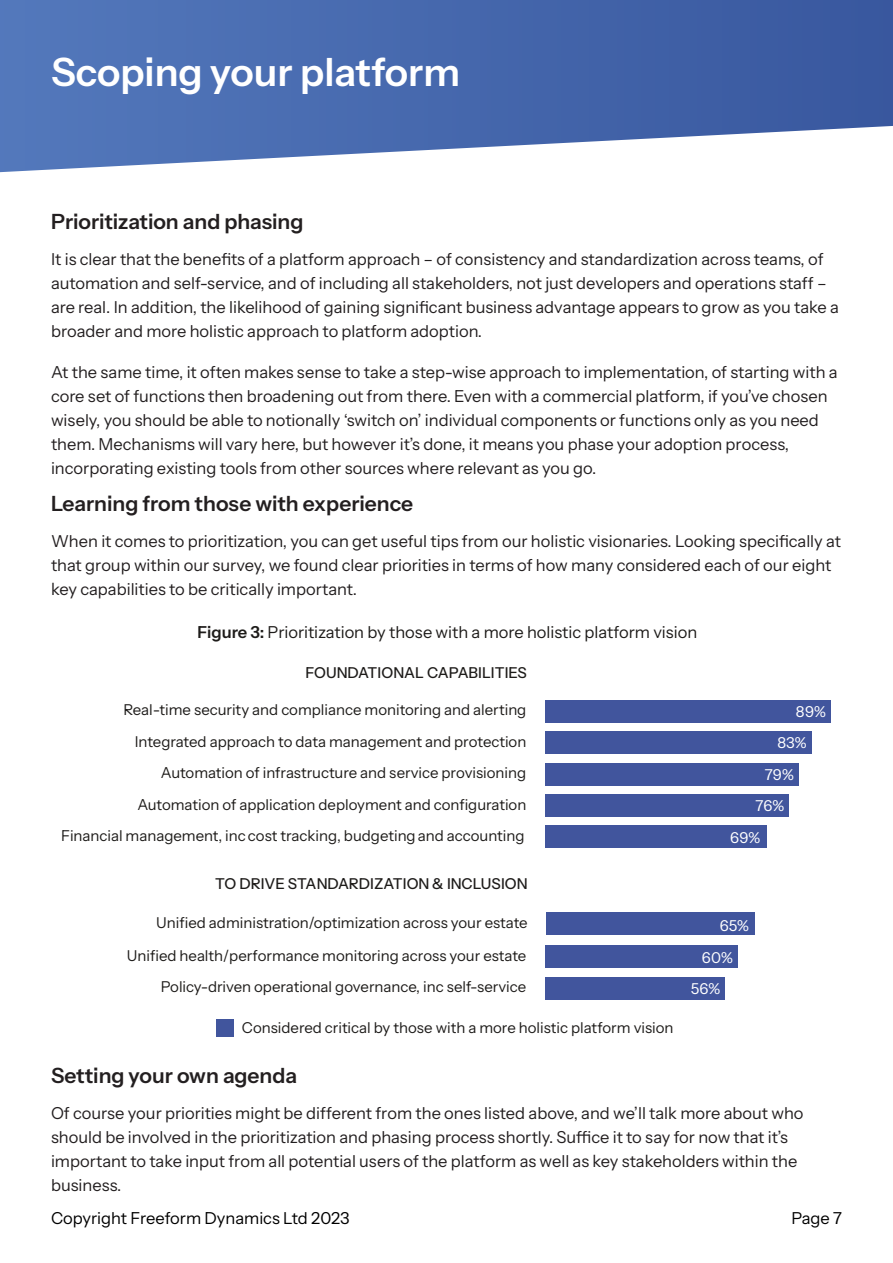
<style>
.page{position:relative;width:893px;height:1263px;background:#fff}
.page>*{position:absolute;margin:0;border:0;box-sizing:border-box;transform-origin:0 0}
.t1{font:600 39px "Instrument Sans";color:#fff}
.t2{font:600 21px "Instrument Sans";color:#231f20}
.t3{font:16.5px/24px "Instrument Sans";color:#231f20}
.t4{font:16.5px "Instrument Sans";color:#1e1c1a}
.t5{font:16.5px "Instrument Sans";color:#000}
.t6{font:15px "Instrument Sans";color:#1e1c1a}
.t7{font:500 15px "Instrument Sans";color:#1e1c1a}
.t8{font:15px "Instrument Sans";letter-spacing:.01em;color:#fff}
.s1{font-weight:600}
</style>
<div class="page">
<svg style="left:0;top:0;width:893px;height:172px;background:#5e7cb8"></svg>
<div style="left:216px;top:1019px;width:17px;height:17px;background:#41559d"></div>
<div style="left:545px;top:700px;width:285px;height:22px;background:#41559d"></div>
<div style="left:545px;top:731px;width:266px;height:23px;background:#41559d"></div>
<div style="left:545px;top:763px;width:253px;height:22px;background:#41559d"></div>
<div style="left:545px;top:794px;width:244px;height:23px;background:#41559d"></div>
<div style="left:545px;top:825px;width:221px;height:23px;background:#41559d"></div>
<div style="left:547px;top:912px;width:208px;height:23px;background:#41559d"></div>
<div style="left:545px;top:945px;width:192px;height:23px;background:#41559d"></div>
<div style="left:545px;top:977px;width:180px;height:22px;background:#41559d"></div>
<h1 class="t1" style="left:51px;top:48px;width:411px">Scoping your platform</h1>
<p class="t2" style="left:51px;top:209px;width:254px">Prioritization and phasing</p>
<p class="t3" style="left:51px;top:247px;width:789px">It is clear that the benefits of a platform approach – of consistency and standardization across teams, of automation and self-service, and of including all stakeholders, not just developers and operations staff – are real. In addition, the likelihood of gaining significant business advantage appears to grow as you take a broader and more holistic approach to platform adoption.</p>
<p class="t3" style="left:51px;top:360px;width:788px">At the same time, it often makes sense to take a step-wise approach to implementation, of starting with a core set of functions then broadening out from there. Even with a commercial platform, if you’ve chosen wisely, you should be able to notionally ‘switch on’ individual components or functions only as you need them. Mechanisms will vary here, but however it’s done, it means you phase your adoption process, incorporating existing tools from other sources where relevant as you go.</p>
<p class="t2" style="left:51px;top:491px;width:364px">Learning from those with experience</p>
<p class="t3" style="left:51px;top:529px;width:791px">When it comes to prioritization, you can get useful tips from our holistic visionaries. Looking specifically at that group within our survey, we found clear priorities in terms of how many considered each of our eight key capabilities to be critically important.</p>
<p class="t4" style="left:198px;top:622px;width:501px"><span class="s1">Figure 3:</span> Prioritization by those with a more holistic platform vision</p>
<p class="t7" style="left:306px;top:663px;width:223px">FOUNDATIONAL CAPABILITIES</p>
<p class="t6" style="left:123px;top:701px;width:404px">Real-time security and compliance monitoring and alerting</p>
<p class="t8" style="left:796px;top:702px;width:31px">89%</p>
<p class="t8" style="left:777px;top:734px;width:31px">83%</p>
<p class="t8" style="left:765px;top:765px;width:30px">79%</p>
<p class="t8" style="left:756px;top:796px;width:30px">76%</p>
<p class="t8" style="left:730px;top:828px;width:32px">69%</p>
<p class="t6" style="left:135px;top:732px;width:393px">Integrated approach to data management and protection</p>
<p class="t6" style="left:161px;top:764px;width:367px">Automation of infrastructure and service provisioning</p>
<p class="t6" style="left:137px;top:795px;width:390px">Automation of application deployment and configuration</p>
<p class="t6" style="left:61px;top:826px;width:465px">Financial management, inc cost tracking, budgeting and accounting</p>
<p class="t7" style="left:215px;top:875px;width:314px">TO DRIVE STANDARDIZATION &amp; INCLUSION</p>
<p class="t6" style="left:156px;top:913px;width:373px">Unified administration/optimization across your estate</p>
<p class="t6" style="left:127px;top:946px;width:401px">Unified health/performance monitoring across your estate</p>
<p class="t6" style="left:161px;top:978px;width:367px">Policy-driven operational governance, inc self-service</p>
<p class="t6" style="left:242px;top:1018px;width:433px">Considered critical by those with a more holistic platform vision</p>
<p class="t8" style="left:720px;top:916px;width:31px">65%</p>
<p class="t8" style="left:702px;top:948px;width:32px">60%</p>
<p class="t8" style="left:691px;top:979px;width:31px">56%</p>
<p class="t2" style="left:51px;top:1062px;width:248px">Setting your own agenda</p>
<p class="t3" style="left:51px;top:1101px;width:754px">Of course your priorities might be different from the ones listed above, and we’ll talk more about who should be involved in the prioritization and phasing process shortly. Suffice it to say for now that it’s important to take input from all potential users of the platform as well as key stakeholders within the business.</p>
<p class="t5" style="left:51px;top:1208px;width:300px">Copyright Freeform Dynamics Ltd 2023</p>
<p class="t5" style="left:791px;top:1208px;width:52px">Page 7</p>
</div>
